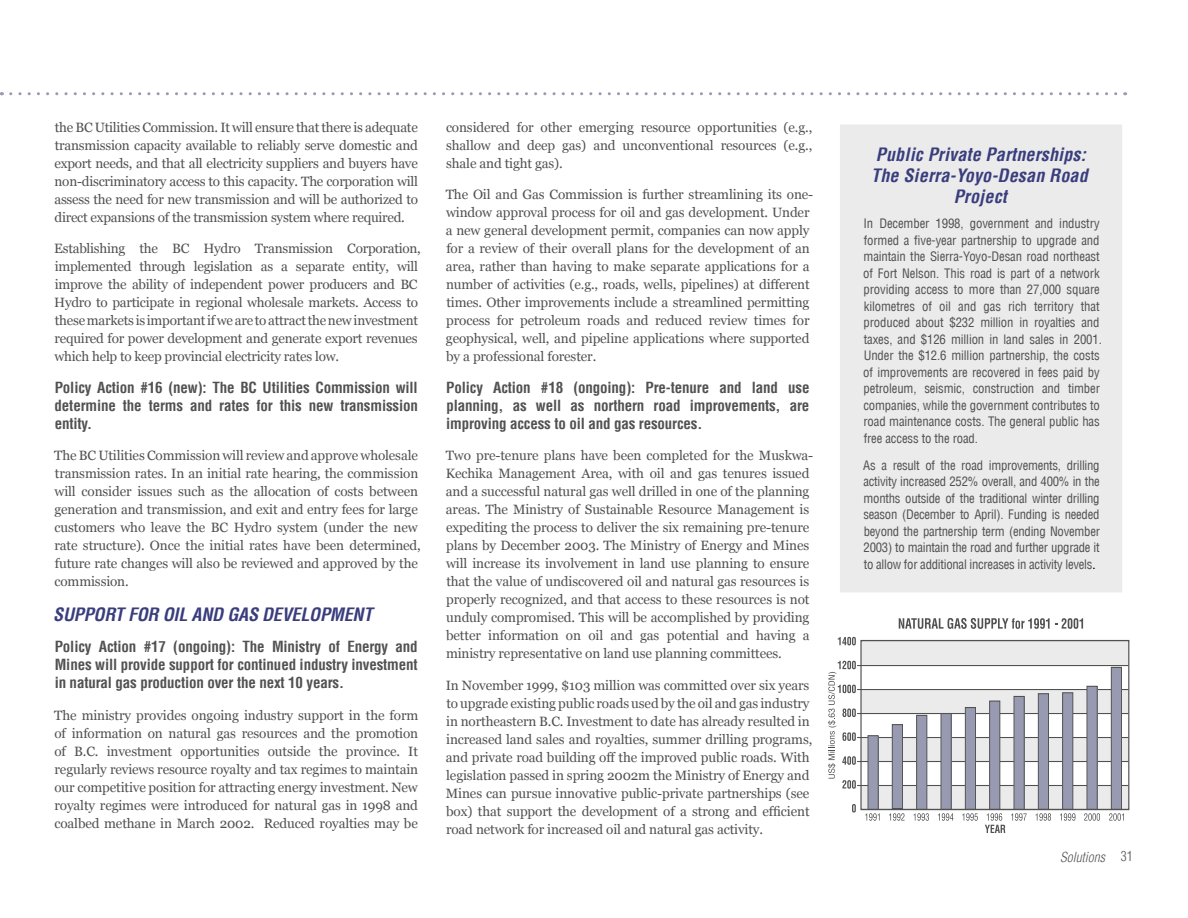
<style>
.page{position:relative;width:1188px;height:918px;background:#fff}
.page>*{position:absolute;margin:0;border:0;box-sizing:border-box;transform-origin:0 0}
.t1{font:italic 700 condensed 18px/21px "Helvetica";letter-spacing:.01em;color:#393d7c;text-align:center}
.t2{font:italic 700 condensed 18px "Helvetica";letter-spacing:-.01em;color:#393d7c}
.t3{font:700 condensed 15px/18px "Helvetica";letter-spacing:-.01em;color:#505150;text-align:justify}
.t4{font:13.5px/18px "Georgia";letter-spacing:-.01em;color:#505150}
.t5{font:italic 300 condensed 13.5px "Helvetica";color:#505150}
.t6{font:300 condensed 13.5px "Helvetica";color:#505150}
.t7{font:condensed 12.75px/16.5px "Helvetica";letter-spacing:-.01em;color:#505150}
.s1{font-family:"Arial";font-stretch:normal;font-size:13.5px;color:#000}
</style>
<div class="page">
<svg style="left:0;top:92px;width:1126px;height:4px"></svg>
<div style="left:840px;top:124px;width:282px;height:468px;background:#ebebec"></div>
<div style="left:861px;top:642px;width:268px;height:24px;background:#ebebec"></div>
<div style="left:861px;top:690px;width:268px;height:24px;background:#ebebec"></div>
<div style="left:861px;top:738px;width:268px;height:24px;background:#ebebec"></div>
<div style="left:861px;top:786px;width:268px;height:24px;background:#ebebec"></div>
<hr style="left:857px;top:665px;width:272px;height:1px;background:#505150">
<hr style="left:857px;top:689px;width:272px;height:1px;background:#505150">
<hr style="left:857px;top:713px;width:272px;height:1px;background:#505150">
<hr style="left:857px;top:737px;width:272px;height:1px;background:#505150">
<hr style="left:857px;top:761px;width:272px;height:1px;background:#505150">
<hr style="left:857px;top:785px;width:272px;height:1px;background:#505150">
<div style="left:868px;top:736px;width:10px;height:74px;background:#989ab1"></div>
<div style="left:868px;top:736px;width:10px;height:74px;border:1px solid #505150"></div>
<div style="left:917px;top:715px;width:10px;height:94px;background:#989ab1"></div>
<div style="left:916px;top:715px;width:11px;height:95px;border:1px solid #505150"></div>
<div style="left:941px;top:714px;width:10px;height:95px;background:#989ab1"></div>
<div style="left:941px;top:713px;width:10px;height:97px;border:1px solid #505150"></div>
<div style="left:965px;top:708px;width:11px;height:101px;background:#989ab1"></div>
<div style="left:965px;top:707px;width:11px;height:103px;border:1px solid #505150"></div>
<div style="left:990px;top:701px;width:10px;height:108px;background:#989ab1"></div>
<div style="left:989px;top:701px;width:11px;height:109px;border:1px solid #505150"></div>
<div style="left:1014px;top:696px;width:10px;height:113px;background:#989ab1"></div>
<div style="left:1014px;top:696px;width:10px;height:114px;border:1px solid #505150"></div>
<div style="left:1038px;top:694px;width:11px;height:115px;background:#989ab1"></div>
<div style="left:1038px;top:694px;width:11px;height:116px;border:1px solid #505150"></div>
<div style="left:1063px;top:693px;width:10px;height:116px;background:#989ab1"></div>
<div style="left:1062px;top:693px;width:11px;height:117px;border:1px solid #505150"></div>
<div style="left:1087px;top:686px;width:10px;height:123px;background:#989ab1"></div>
<div style="left:1087px;top:686px;width:10px;height:124px;border:1px solid #505150"></div>
<div style="left:1111px;top:667px;width:11px;height:142px;background:#989ab1"></div>
<div style="left:1111px;top:667px;width:11px;height:143px;border:1px solid #505150"></div>
<div style="left:892px;top:725px;width:11px;height:84px;background:#989ab1"></div>
<div style="left:892px;top:724px;width:11px;height:85px;border:1px solid #505150"></div>
<svg style="left:838px;top:637px;width:18px;height:8px"></svg>
<svg style="left:852px;top:804px;width:4px;height:9px"></svg>
<svg style="left:865px;top:813px;width:15px;height:8px"></svg>
<svg style="left:889px;top:813px;width:16px;height:8px"></svg>
<svg style="left:913px;top:813px;width:16px;height:8px"></svg>
<svg style="left:938px;top:813px;width:15px;height:8px"></svg>
<svg style="left:962px;top:813px;width:16px;height:8px"></svg>
<svg style="left:1011px;top:813px;width:16px;height:8px"></svg>
<svg style="left:1036px;top:813px;width:15px;height:8px"></svg>
<svg style="left:1060px;top:813px;width:15px;height:8px"></svg>
<svg style="left:1084px;top:813px;width:16px;height:8px"></svg>
<svg style="left:1109px;top:813px;width:15px;height:8px"></svg>
<svg style="left:985px;top:813px;width:20px;height:20px"></svg>
<div style="left:860px;top:640px;width:269px;height:170px;border:1px solid #505150"></div>
<svg style="left:899px;top:618px;width:184px;height:11px"></svg>
<svg style="left:828px;top:661px;width:28px;height:128px"></svg>
<p class="t4" style="left:54px;top:118px;width:365px;text-align:justify">the BC Utilities Commission. It will ensure that there is adequate transmission capacity available to reliably serve domestic and export needs, and that all electricity suppliers and buyers have non-discriminatory access to this capacity. The corporation will assess the need for new transmission and will be authorized to direct expansions of the transmission system where required.</p>
<p class="t4" style="left:54px;top:240px;width:368px">Establishing the BC Hydro Transmission Corporation, implemented through legislation as a separate entity, will improve the ability of independent power producers and BC Hydro to participate in regional wholesale markets. Access to these markets is important if we are to attract the new investment required for power development and generate export revenues which help to keep provincial electricity rates low.</p>
<p class="t3" style="left:55px;top:378px;width:365px">Policy Action #16 (new): The BC Utilities Commission will determine the terms and rates for this new transmission entity.</p>
<p class="t4" style="left:54px;top:447px;width:368px">The BC Utilities Commission will review and approve wholesale transmission rates. In an initial rate hearing, the commission will consider issues such as the allocation of costs between generation and transmission, and exit and entry fees for large customers who leave the BC Hydro system (under the new rate structure). Once the initial rates have been determined, future rate changes will also be reviewed and approved by the commission.</p>
<h1 class="t2" style="left:53px;top:603px;width:321px">SUPPORT FOR OIL AND GAS DEVELOPMENT</h1>
<p class="t3" style="left:55px;top:638px;width:365px">Policy Action #17 (ongoing): The Ministry of Energy and Mines will provide support for continued industry investment in natural gas production over the next 10 years.</p>
<p class="t4" style="left:54px;top:706px;width:366px;text-align:justify">The ministry provides ongoing industry support in the form of information on natural gas resources and the promotion of B.C. investment opportunities outside the province. It regularly reviews resource royalty and tax regimes to maintain our competitive position for attracting energy investment. New royalty regimes were introduced for natural gas in 1998 and coalbed methane in March 2002. Reduced royalties may be</p>
<p class="t4" style="left:446px;top:118px;width:368px;text-align:justify">considered for other emerging resource opportunities (e.g., shallow and deep gas) and unconventional resources (e.g., shale and tight gas).</p>
<p class="t4" style="left:446px;top:186px;width:369px">The Oil and Gas Commission is further streamlining its one&shy;window approval process for oil and gas development. Under a new general development permit, companies can now apply for a review of their overall plans for the development of an area, rather than having to make separate applications for a number of activities (e.g., roads, wells, pipelines) at different times. Other improvements include a streamlined permitting process for petroleum roads and reduced review times for geophysical, well, and pipeline applications where supported by a professional forester.</p>
<p class="t3" style="left:446px;top:378px;width:365px">Policy Action #18 (ongoing): Pre-tenure and land use planning, as well as northern road improvements, are improving access to oil and gas resources.</p>
<p class="t4" style="left:446px;top:447px;width:369px">Two pre-tenure plans have been completed for the Muskwa-Kechika Management Area, with oil and gas tenures issued and a successful natural gas well drilled in one of the planning areas. The Ministry of Sustainable Resource Management is expediting the process to deliver the six remaining pre-tenure plans by December 2003. The Ministry of Energy and Mines will increase its involvement in land use planning to ensure that the value of undiscovered oil and natural gas resources is properly recognized, and that access to these resources is not unduly compromised. This will be accomplished by providing better information on oil and gas potential and having a ministry representative on land use planning committees.</p>
<p class="t4" style="left:446px;top:676px;width:368px">In November 1999, $103 million was committed over six years to upgrade existing public roads used by the oil and gas industry in northeastern B.C. Investment to date has already resulted in increased land sales and royalties, summer drilling programs, and private road building off the improved public roads. With legislation passed in spring 2002m the Ministry of Energy and Mines can pursue innovative public-private partnerships (see box) that support the development of a strong and efficient road network for increased oil and natural gas activity.</p>
<h1 class="t1" style="left:871px;top:143px;width:218px">Public Private Partnerships:<br>The Sierra-Yoyo-Desan Road<br>Project</h1>
<p class="t7" style="left:863px;top:215px;width:240px">In December 1998, government and industry formed a five-year partnership to upgrade and maintain the Sierra-Yoyo-Desan road northeast of Fort Nelson. This road is part of a network providing access to more than 27,000 square kilometres of oil and gas rich territory that produced about $232 million in royalties and taxes, and $126 million in land sales in 2001.<br>Under the $12.6 million partnership, the costs of improvements are recovered in fees paid by petroleum, seismic, construction and timber companies, while the government contributes to road maintenance costs. The general public has free access to the road.</p>
<p class="t7" style="left:863px;top:457px;width:238px;text-align:justify">As a result of the road improvements, drilling activity increased 252% overall, and 400% in the months outside of the traditional winter drilling season (December to April). Funding is needed beyond the partnership term (ending November 2003) to maintain the road and further upgrade it to allow for additional increases in activity levels<span class="s1">.</span></p>
<p class="t5" style="left:1060px;top:848px;width:46px">Solutions</p>
<p class="t6" style="left:1121px;top:847px;width:13px">31</p>
</div>
